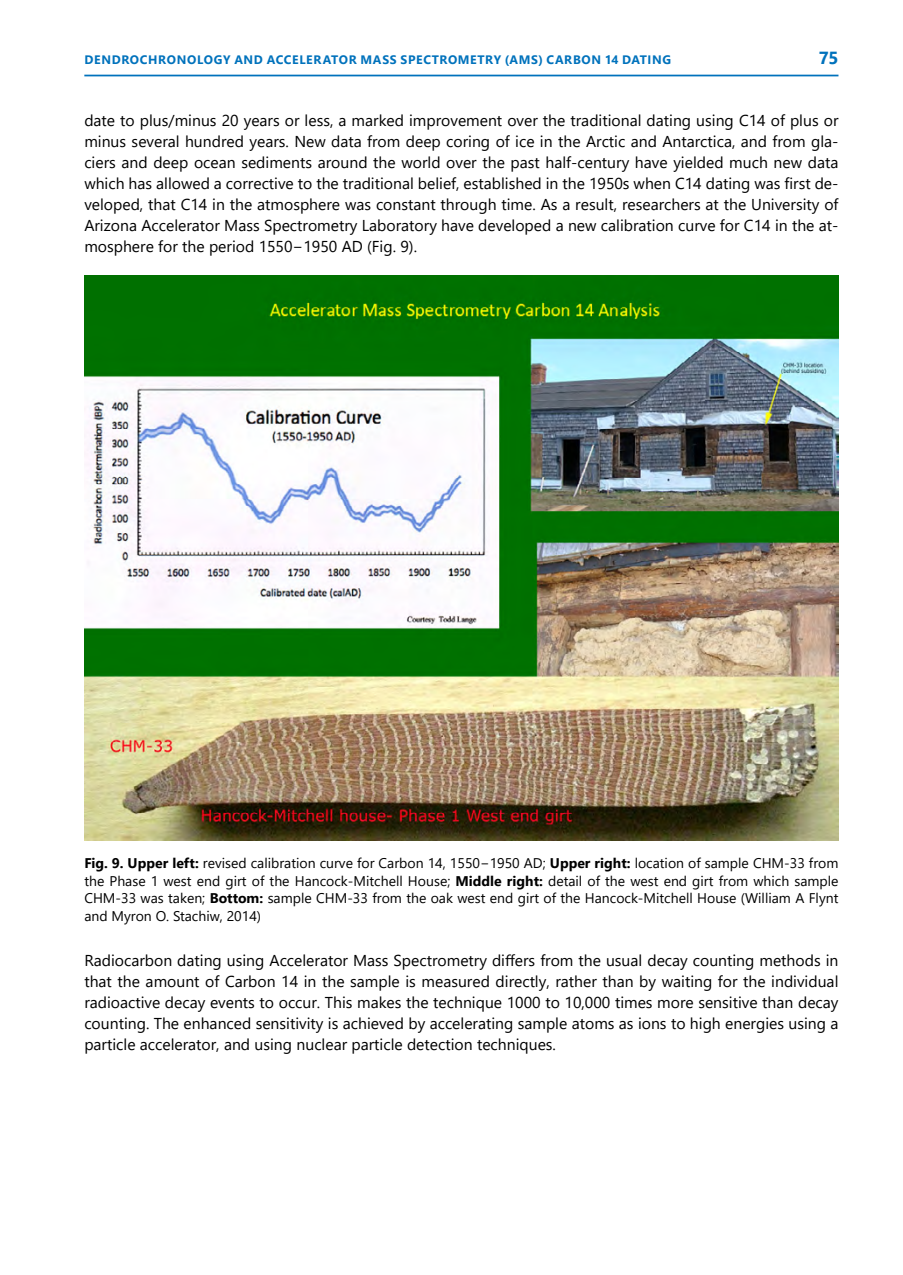
<style>
.page{position:relative;width:903px;height:1275px;background:#fff}
.page>*{position:absolute;margin:0;border:0;box-sizing:border-box;transform-origin:0 0}
.t1{font:700 17.5px "Segoe UI";color:#0072bc}
.EN_Tekst{font:15.75px/21px "Segoe UI";color:#000;text-align:justify}
.t2{font:14px/17.5px "Segoe UI";color:#000;text-align:justify}
.t3{font:700 12.25px "Segoe UI";letter-spacing:.055em;color:#0072bc}
.s1{font-weight:700}
</style>
<div class="page">
<hr style="left:84px;top:75px;width:754px;height:1px;background:#0072bc">
<img style="left:84px;top:275px;width:754px;height:566px">
<p class="t3" style="left:85px;top:49px;width:93px">DENDROCHRONOLO</p>
<p class="t3" style="left:214px;top:49px;width:31px">GY AND</p>
<p class="t3" style="left:267px;top:49px;width:116px">ACCELERATOR MASS</p>
<p class="t3" style="left:401px;top:49px;width:272px">SPECTROM ETRY (AMS) CARBON 14 DATIN G</p>
<p class="t1" style="left:819px;top:42px;width:21px">75</p>
<p class="EN_Tekst" style="left:84px;top:109px;width:756px">date to plus/minus 20 years or less, a marked improvement over the traditional dating using C14 of plus or minus several hundred years. New data from deep coring of ice in the Arctic and Antarctica, and from gla&shy;ciers and deep ocean sediments around the world over the past half-century have yielded much new data which has allowed a corrective to the traditional belief, established in the 1950s when C14 dating was first de&shy;veloped, that C14 in the atmosphere was constant through time. As a result, researchers at the University of Arizona Accelerator Mass Spectrometry Laboratory have developed a new calibration curve for C14 in the at&shy;mosphere for the period 1550−1950 AD (Fig. 9).</p>
<p class="t2" style="left:84px;top:853px;width:756px"><span class="s1">FIG. 9. UPPER LEFT:</span> revised calibration curve for Carbon 14, 1550−1950 AD; <span class="s1">UPPER RIGHT:</span> location of sample CHM-33 from the Phase 1 west end girt of the Hancock-Mitchell House; <span class="s1">MIDDLE RIGHT:</span> detail of the west end girt from which sample CHM-33 was taken; <span class="s1">BOTTOM:</span> sample CHM-33 from the oak west end girt of the Hancock-Mitchell House (William A Flynt and Myron O. Stachiw, 2014)</p>
<p class="EN_Tekst" style="left:84px;top:949px;width:756px">Radiocarbon dating using Accelerator Mass Spectrometry differs from the usual decay counting methods in that the amount of Carbon 14 in the sample is measured directly, rather than by waiting for the individual radioactive decay events to occur. This makes the technique 1000 to 10,000 times more sensitive than decay counting. The enhanced sensitivity is achieved by accelerating sample atoms as ions to high energies using a particle accelerator, and using nuclear particle detection techniques.</p>
</div>
